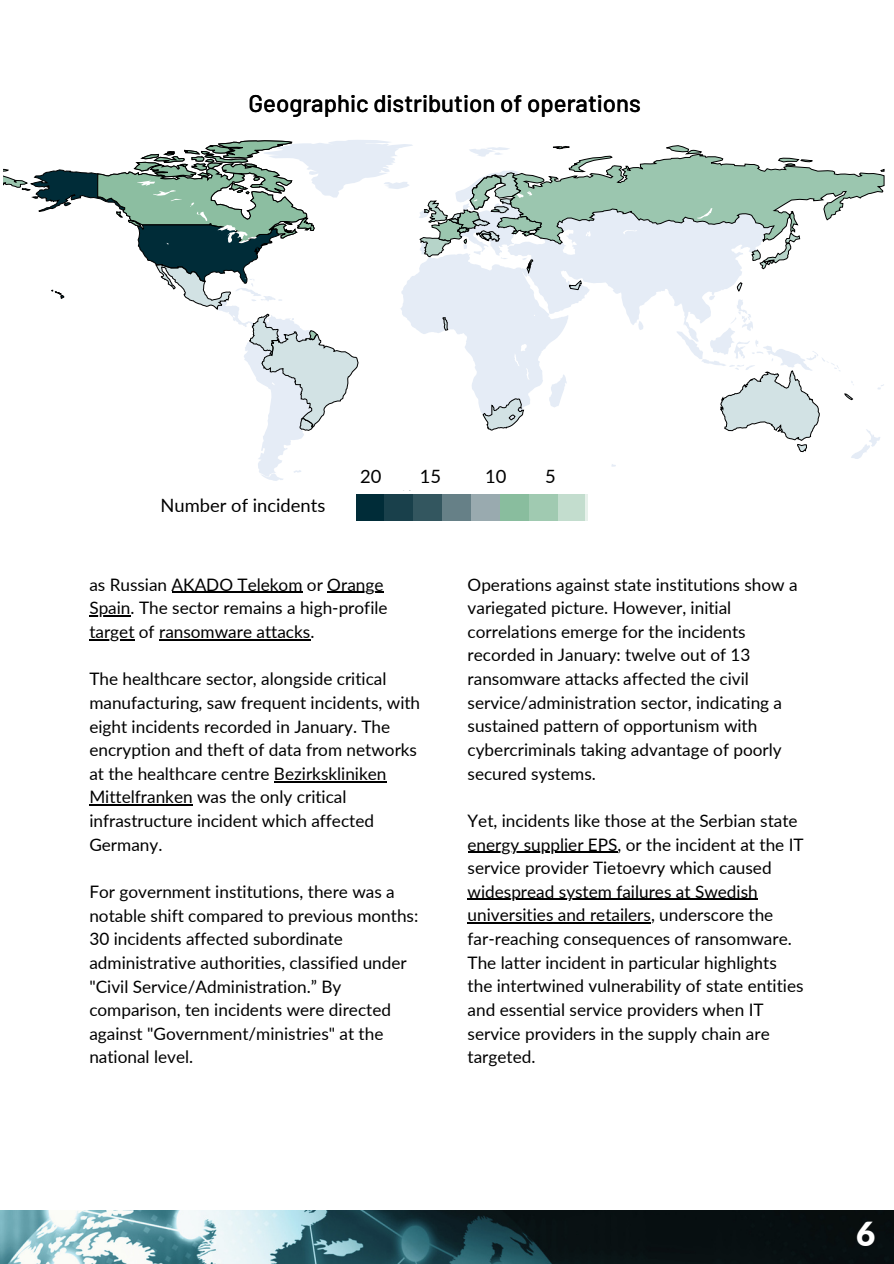
<style>
.page{position:relative;width:894px;height:1264px;background:#fff}
.page>*{position:absolute;margin:0;border:0;box-sizing:border-box;transform-origin:0 0}
.t1{font:900 33.15px "Lato";color:#fff}
.t2{font:500 24px "Barlow";color:#000}
.t3{font:18.3px "Lato";color:#000}
.t4{font:17.25px/23.7px "Lato";color:#000}
</style>
<div class="page">
<img style="left:0;top:1210px;width:893px;height:53px">
<svg style="left:357px;top:495px;width:230px;height:26px;background:#688a87"></svg>
<svg style="left:258px;top:245px;width:625px;height:236px"></svg>
<svg style="left:4px;top:145px;width:879px;height:100px"></svg>
<svg style="left:750px;top:232px;width:50px;height:38px"></svg>
<svg style="left:736px;top:282px;width:6px;height:10px"></svg>
<svg style="left:718px;top:369px;width:101px;height:83px"></svg>
<svg style="left:843px;top:393px;width:10px;height:7px"></svg>
<svg style="left:21px;top:140px;width:521px;height:291px"></svg>
<svg style="left:137px;top:181px;width:575px;height:204px"></svg>
<hr style="left:172px;top:592px;width:130px;height:1px;background:#000">
<hr style="left:327px;top:592px;width:56px;height:1px;background:#000">
<hr style="left:89px;top:615px;width:41px;height:1px;background:#000">
<hr style="left:89px;top:639px;width:45px;height:1px;background:#000">
<hr style="left:159px;top:639px;width:151px;height:1px;background:#000">
<hr style="left:274px;top:781px;width:112px;height:1px;background:#000">
<hr style="left:89px;top:804px;width:104px;height:1px;background:#000">
<hr style="left:467px;top:851px;width:150px;height:1px;background:#000">
<hr style="left:467px;top:898px;width:290px;height:2px;background:#000">
<hr style="left:467px;top:922px;width:183px;height:1px;background:#000">
<h2 class="t2" style="left:248px;top:88px;width:394px">Geographic distribution of operations</h2>
<p class="t3" style="left:160px;top:494px;width:166px">Number of incidents</p>
<p class="t3" style="left:485px;top:464px;width:23px">10</p>
<p class="t3" style="left:360px;top:465px;width:23px">20</p>
<p class="t3" style="left:420px;top:464px;width:23px">15</p>
<p class="t3" style="left:545px;top:465px;width:12px">5</p>
<p class="t4" style="left:89px;top:572px;width:299px">as Russian AKADO Telekom or Orange<br>Spain. The sector remains a high-profile target of ransomware attacks.</p>
<p class="t4" style="left:89px;top:666px;width:332px">The healthcare sector, alongside critical manufacturing, saw frequent incidents, with eight incidents recorded in January. The encryption and theft of data from networks at the healthcare centre Bezirkskliniken Mittelfranken was the only critical infrastructure incident which affected Germany.</p>
<p class="t4" style="left:89px;top:879px;width:330px">For government institutions, there was a notable shift compared to previous months:<br>30 incidents affected subordinate administrative authorities, classified under "Civil Service/Administration.” By comparison, ten incidents were directed against "Government/ministries" at the national level.</p>
<p class="t4" style="left:467px;top:572px;width:331px">Operations against state institutions show a variegated picture. However, initial correlations emerge for the incidents recorded in January: twelve out of 13 ransomware attacks affected the civil service/administration sector, indicating a sustained pattern of opportunism with cybercriminals taking advantage of poorly secured systems.</p>
<p class="t4" style="left:467px;top:808px;width:337px">Yet, incidents like those at the Serbian state energy supplier EPS, or the incident at the IT service provider Tietoevry which caused widespread system failures at Swedish universities and retailers, underscore the far-reaching consequences of ransomware.<br>The latter incident in particular highlights the intertwined vulnerability of state entities and essential service providers when IT service providers in the supply chain are targeted.</p>
<h1 class="t1" style="left:856px;top:1213px;width:21px">6</h1>
</div>
